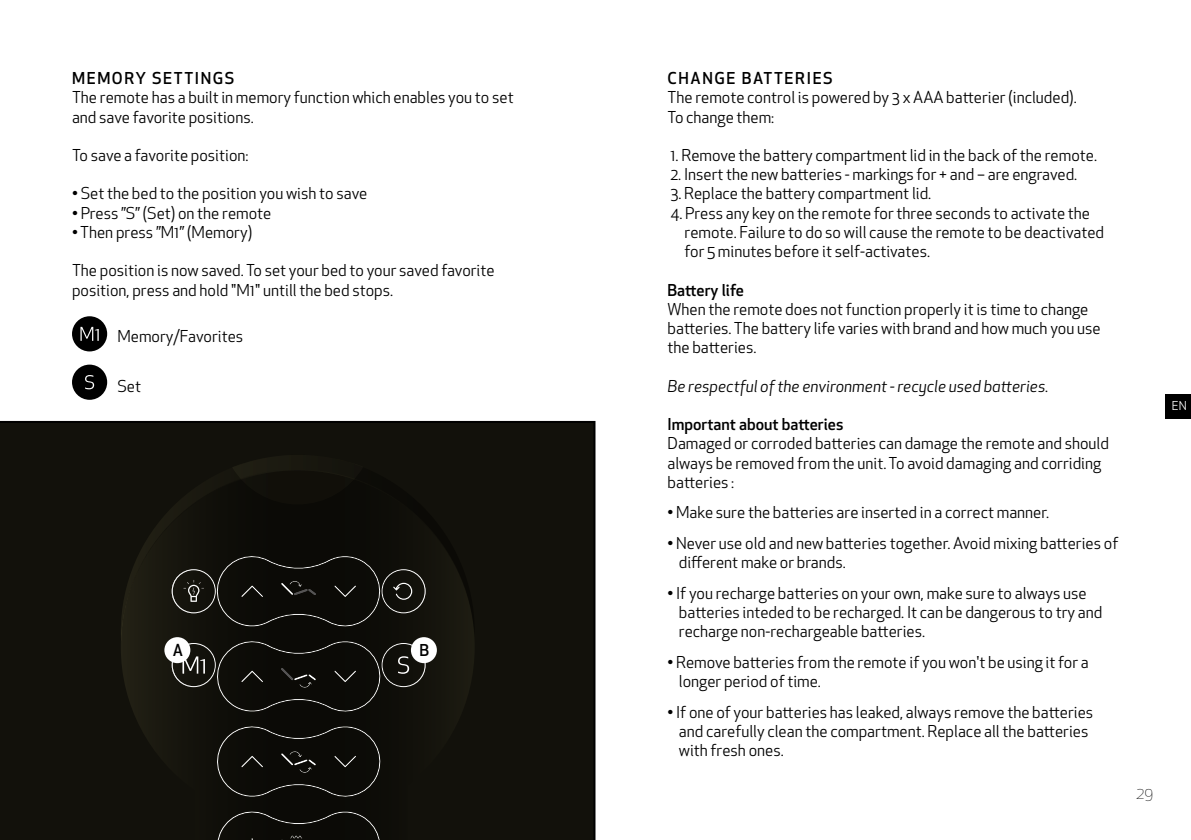
<style>
.page{position:relative;width:1191px;height:840px;background:#fff}
.page>*{position:absolute;margin:0;border:0;box-sizing:border-box;transform-origin:0 0}
.t1{font:16px/19.2px "Apex New";color:#000}
.t2{font:italic 16px "Apex New";color:#000}
.t3{font:500 16px "Apex New";letter-spacing:.005em;color:#000}
.t4{font:500 16px "Apex New";letter-spacing:.1em;color:#000}
.t5{font:300 16px "Apex New";color:#000}
.t6{font:12px "Apex New";color:#fff}
</style>
<div class="page">
<div style="left:1165px;top:394px;width:26px;height:24px;background:#000"></div>
<div style="left:72px;top:316px;width:35px;height:35px;background:#000;border-radius:50%"></div>
<svg style="left:80px;top:327px;width:19px;height:13px"></svg>
<div style="left:72px;top:364px;width:35px;height:35px;background:#000;border-radius:50%"></div>
<svg style="left:85px;top:375px;width:9px;height:14px"></svg>
<svg style="left:212px;top:839px;width:173px;height:1px"></svg>
<div style="left:0;top:420px;width:595px;height:419px;background:#12110b"></div>
<svg style="left:121px;top:641px;width:354px;height:198px;background:#15140e"></svg>
<svg style="left:121px;top:454px;width:354px;height:187px;background:#14130d"></svg>
<svg style="left:232px;top:454px;width:131px;height:50px;background:#12110a"></svg>
<div style="left:164px;top:636px;width:26px;height:26px;background:#fff;border-radius:50%"></div>
<div style="left:411px;top:636px;width:26px;height:26px;background:#fff;border-radius:50%"></div>
<svg style="left:212px;top:636px;width:173px;height:79px;background:#151410"></svg>
<svg style="left:212px;top:551px;width:173px;height:79px;background:#14140f"></svg>
<p class="t4" style="left:72px;top:67px;width:164px">MEMORY SETTINGS</p>
<p class="t1" style="left:72px;top:88px;width:443px">The remote has a built in memory function which enables you to set and save favorite positions.</p>
<p class="t1" style="left:72px;top:145px;width:178px">To save a favorite position:</p>
<p class="t1" style="left:72px;top:184px;width:297px">• Set the bed to the position you wish to save</p>
<p class="t1" style="left:72px;top:203px;width:201px">• Press ”S” (Set) on the remote</p>
<p class="t1" style="left:72px;top:222px;width:182px">• Then press ”M1” (Memory)</p>
<p class="t1" style="left:72px;top:261px;width:424px">The position is now saved. To set your bed to your saved favorite position, press and hold "M1" untill the bed stops.</p>
<p class="t1" style="left:117px;top:327px;width:127px">Memory/Favorites</p>
<p class="t1" style="left:117px;top:376px;width:25px">Set</p>
<p class="t3" style="left:173px;top:639px;width:12px">A</p>
<p class="t3" style="left:419px;top:639px;width:11px">B</p>
<p class="t4" style="left:667px;top:67px;width:167px">CHANGE BATTERIES</p>
<p class="t1" style="left:667px;top:88px;width:411px">The remote control is powered by 3 x AAA batterier (included).<br>To change them:</p>
<p class="t1" style="left:670px;top:145px;width:428px">1. Remove the battery compartment lid in the back of the remote.</p>
<p class="t1" style="left:670px;top:165px;width:408px">2. Insert the new batteries - markings for + and – are engraved.</p>
<p class="t1" style="left:670px;top:184px;width:262px">3. Replace the battery compartment lid.</p>
<p class="t1" style="left:684px;top:203px;width:421px;text-indent:-14px">4. Press any key on the remote for three seconds to activate the remote. Failure to do so will cause the remote to be deactivated for 5 minutes before it self-activates.</p>
<p class="t3" style="left:667px;top:279px;width:78px">Battery life</p>
<p class="t1" style="left:667px;top:299px;width:434px">When the remote does not function properly it is time to change batteries. The battery life varies with brand and how much you use the batteries.</p>
<p class="t2" style="left:667px;top:375px;width:382px">Be respectful of the environment - recycle used batteries.</p>
<p class="t3" style="left:667px;top:413px;width:177px">Important about batteries</p>
<p class="t1" style="left:667px;top:433px;width:443px">Damaged or corroded batteries can damage the remote and should always be removed from the unit. To avoid damaging and corriding batteries :</p>
<p class="t1" style="left:667px;top:502px;width:383px">• Make sure the batteries are inserted in a correct manner.</p>
<p class="t1" style="left:679px;top:533px;width:441px;text-indent:-11px">• Never use old and new batteries together. Avoid mixing batteries of different make or brands.</p>
<p class="t1" style="left:679px;top:583px;width:425px;text-indent:-11px">• If you recharge batteries on your own, make sure to always use batteries inteded to be recharged. It can be dangerous to try and recharge non-rechargeable batteries.</p>
<p class="t1" style="left:679px;top:652px;width:411px;text-indent:-11px">• Remove batteries from the remote if you won't be using it for a longer period of time.</p>
<p class="t1" style="left:679px;top:701px;width:416px;text-indent:-11px">• If one of your batteries has leaked, always remove the batteries and carefully clean the compartment. Replace all the batteries with fresh ones.</p>
<p class="t5" style="left:1136px;top:782px;width:19px">29</p>
<p class="t6" style="left:1172px;top:398px;width:16px">EN</p>
</div>
